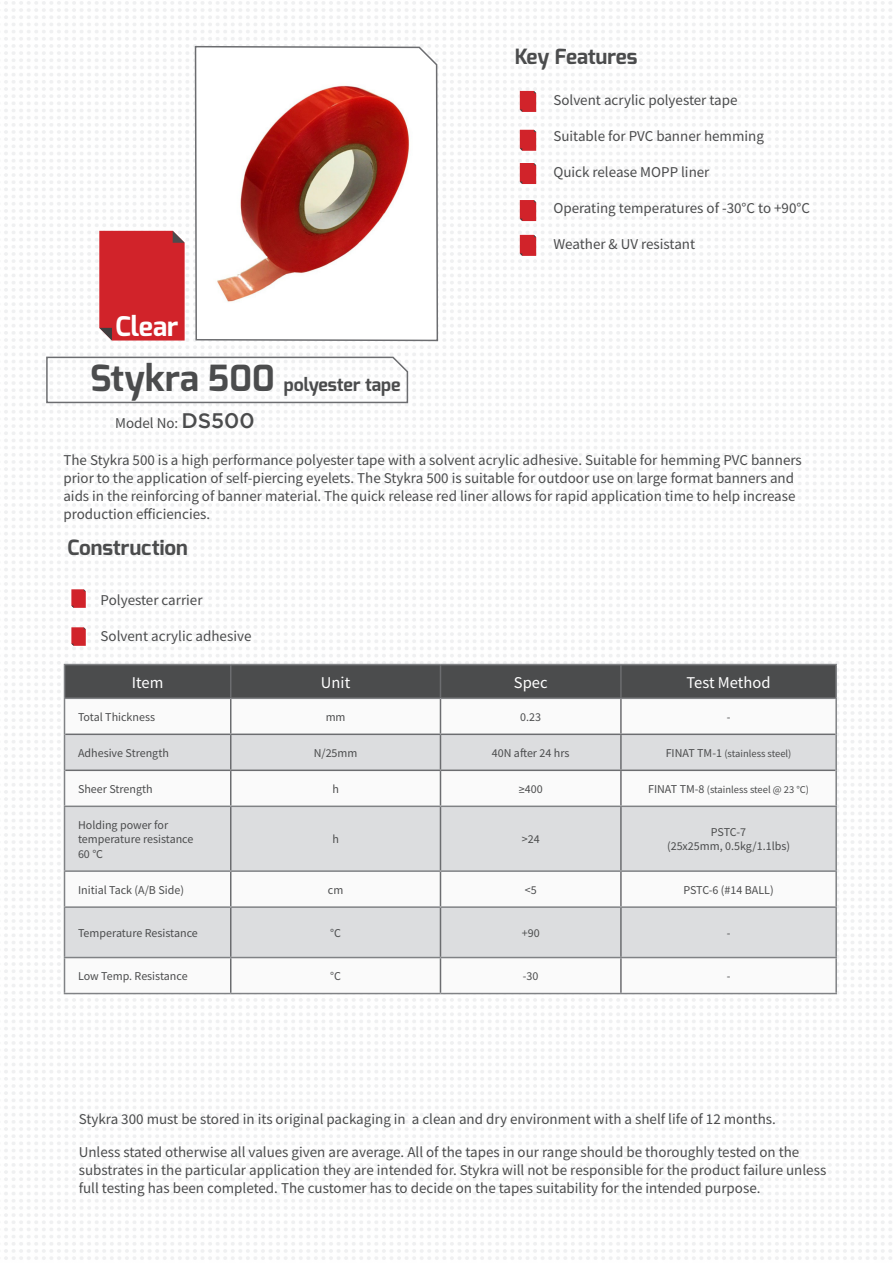
<style>
.page{position:relative;width:893px;height:1263px;background:#fff}
.page>*{position:absolute;margin:0;border:0;box-sizing:border-box;transform-origin:0 0}
.t1{font:700 27px "Exo";color:#fff}
.t2{font:700 21px "Exo";color:#4b4c4d}
.t3{font:700 18px "Exo";color:#4b4c4d}
.t4{font:16.5px "Source Sans Pro";color:#fff}
.t5{font:15px/18px "Source Sans Pro";color:#4b4c4d}
.t6{font:12px/14.4px "Source Sans Pro";color:#4b4c4d}
.t7{font:10.5px "Source Sans Pro";color:#4b4c4d}
.s1{font-size:36px}
.s2{font-family:"Gotham";font-weight:500;font-size:21px}
.s3{font-size:12px}
</style>
<div class="page">
<div style="left:99px;top:231px;width:86px;height:109px;background:#d1232a"></div>
<svg style="left:45px;top:355px;width:364px;height:49px"></svg>
<div style="left:65px;top:665px;width:770px;height:32px;background:#4b4c4d"></div>
<svg style="left:65px;top:699px;width:770px;height:294px"></svg>
<svg style="left:65px;top:735px;width:770px;height:222px;fill:#dcdddf"></svg>
<hr style="left:230px;top:699px;width:1px;height:34px;background:#6c6d70">
<hr style="left:440px;top:699px;width:1px;height:34px;background:#6c6d70">
<hr style="left:620px;top:699px;width:2px;height:34px;background:#6c6d70">
<hr style="left:65px;top:733px;width:166px;height:2px;background:#6c6d70">
<hr style="left:231px;top:733px;width:209px;height:2px;background:#6c6d70">
<hr style="left:230px;top:735px;width:1px;height:34px;background:#6c6d70">
<hr style="left:440px;top:733px;width:181px;height:2px;background:#6c6d70">
<hr style="left:440px;top:735px;width:1px;height:34px;background:#6c6d70">
<hr style="left:621px;top:733px;width:214px;height:2px;background:#6c6d70">
<hr style="left:620px;top:735px;width:2px;height:34px;background:#6c6d70">
<hr style="left:65px;top:769px;width:166px;height:2px;background:#6c6d70">
<hr style="left:231px;top:769px;width:209px;height:2px;background:#6c6d70">
<hr style="left:230px;top:771px;width:1px;height:34px;background:#6c6d70">
<hr style="left:440px;top:769px;width:181px;height:2px;background:#6c6d70">
<hr style="left:440px;top:771px;width:1px;height:34px;background:#6c6d70">
<hr style="left:621px;top:769px;width:214px;height:2px;background:#6c6d70">
<hr style="left:620px;top:771px;width:2px;height:34px;background:#6c6d70">
<hr style="left:230px;top:807px;width:1px;height:63px;background:#6c6d70">
<hr style="left:440px;top:807px;width:1px;height:63px;background:#6c6d70">
<hr style="left:620px;top:807px;width:2px;height:63px;background:#6c6d70">
<hr style="left:230px;top:872px;width:1px;height:34px;background:#6c6d70">
<hr style="left:440px;top:872px;width:1px;height:34px;background:#6c6d70">
<hr style="left:620px;top:872px;width:2px;height:34px;background:#6c6d70">
<hr style="left:230px;top:908px;width:1px;height:49px;background:#6c6d70">
<hr style="left:440px;top:908px;width:1px;height:49px;background:#6c6d70">
<hr style="left:620px;top:908px;width:2px;height:49px;background:#6c6d70">
<hr style="left:230px;top:958px;width:1px;height:35px;background:#6c6d70">
<hr style="left:440px;top:958px;width:1px;height:35px;background:#6c6d70">
<hr style="left:620px;top:958px;width:2px;height:35px;background:#6c6d70">
<hr style="left:230px;top:665px;width:1px;height:32px;background:#6c6d70">
<hr style="left:440px;top:665px;width:1px;height:32px;background:#6c6d70">
<hr style="left:620px;top:665px;width:2px;height:32px;background:#6c6d70">
<hr style="left:64px;top:664px;width:167px;height:1px;background:#808285">
<hr style="left:64px;top:665px;width:1px;height:32px;background:#808285">
<hr style="left:231px;top:664px;width:209px;height:1px;background:#808285">
<hr style="left:440px;top:664px;width:181px;height:1px;background:#808285">
<hr style="left:621px;top:664px;width:216px;height:1px;background:#808285">
<hr style="left:835px;top:665px;width:2px;height:32px;background:#808285">
<hr style="left:64px;top:697px;width:167px;height:2px;background:#808285">
<hr style="left:231px;top:697px;width:209px;height:2px;background:#808285">
<hr style="left:440px;top:697px;width:181px;height:2px;background:#808285">
<hr style="left:621px;top:697px;width:216px;height:2px;background:#808285">
<hr style="left:64px;top:699px;width:1px;height:35px;background:#808285">
<hr style="left:835px;top:699px;width:2px;height:35px;background:#808285">
<hr style="left:64px;top:734px;width:1px;height:36px;background:#808285">
<hr style="left:835px;top:734px;width:2px;height:36px;background:#808285">
<hr style="left:64px;top:770px;width:1px;height:35px;background:#808285">
<hr style="left:835px;top:770px;width:2px;height:35px;background:#808285">
<hr style="left:64px;top:805px;width:167px;height:2px;background:#808285">
<hr style="left:64px;top:807px;width:1px;height:63px;background:#808285">
<hr style="left:231px;top:805px;width:209px;height:2px;background:#808285">
<hr style="left:440px;top:805px;width:181px;height:2px;background:#808285">
<hr style="left:621px;top:805px;width:216px;height:2px;background:#808285">
<hr style="left:835px;top:807px;width:2px;height:63px;background:#808285">
<hr style="left:64px;top:870px;width:167px;height:2px;background:#808285">
<hr style="left:64px;top:872px;width:1px;height:34px;background:#808285">
<hr style="left:231px;top:870px;width:209px;height:2px;background:#808285">
<hr style="left:440px;top:870px;width:181px;height:2px;background:#808285">
<hr style="left:621px;top:870px;width:216px;height:2px;background:#808285">
<hr style="left:835px;top:872px;width:2px;height:34px;background:#808285">
<hr style="left:64px;top:906px;width:167px;height:2px;background:#808285">
<hr style="left:64px;top:908px;width:1px;height:49px;background:#808285">
<hr style="left:231px;top:906px;width:209px;height:2px;background:#808285">
<hr style="left:440px;top:906px;width:181px;height:2px;background:#808285">
<hr style="left:621px;top:906px;width:216px;height:2px;background:#808285">
<hr style="left:835px;top:908px;width:2px;height:49px;background:#808285">
<hr style="left:64px;top:957px;width:167px;height:1px;background:#808285">
<hr style="left:64px;top:958px;width:1px;height:35px;background:#808285">
<hr style="left:231px;top:957px;width:209px;height:1px;background:#808285">
<hr style="left:440px;top:957px;width:181px;height:1px;background:#808285">
<hr style="left:621px;top:957px;width:216px;height:1px;background:#808285">
<hr style="left:835px;top:958px;width:2px;height:35px;background:#808285">
<hr style="left:64px;top:993px;width:167px;height:1px;background:#808285">
<hr style="left:231px;top:993px;width:209px;height:1px;background:#808285">
<hr style="left:440px;top:993px;width:181px;height:1px;background:#808285">
<hr style="left:621px;top:993px;width:216px;height:1px;background:#808285">
<svg style="left:194px;top:45px;width:245px;height:297px"></svg>
<svg style="left:520px;top:91px;width:16px;height:21px"></svg>
<svg style="left:520px;top:130px;width:16px;height:21px"></svg>
<svg style="left:520px;top:163px;width:16px;height:21px"></svg>
<svg style="left:520px;top:200px;width:16px;height:21px"></svg>
<svg style="left:520px;top:235px;width:16px;height:21px"></svg>
<svg style="left:71px;top:589px;width:15px;height:19px"></svg>
<svg style="left:71px;top:627px;width:15px;height:19px"></svg>
<p class="t1" style="left:115px;top:309px;width:64px">Clear</p>
<p class="t3" style="left:90px;top:372px;width:312px"><span class="s1">Stykra 500</span> polyester tape</p>
<p class="t2" style="left:515px;top:43px;width:124px">Key Features</p>
<p class="t5" style="left:553px;top:91px;width:186px">Solvent acrylic polyester tape</p>
<p class="t5" style="left:553px;top:127px;width:212px">Suitable for PVC banner hemming</p>
<p class="t5" style="left:553px;top:163px;width:158px">Quick release MOPP liner</p>
<p class="t5" style="left:553px;top:199px;width:258px">Operating temperatures of -30°C to +90°C</p>
<p class="t5" style="left:553px;top:235px;width:143px">Weather &amp; UV resistant</p>
<p class="t5" style="left:115px;top:414px;width:141px">Model No: <span class="s2">DS500</span></p>
<p class="t5" style="left:63px;top:451px;width:740px">The Stykra 500 is a high performance polyester tape with a solvent acrylic adhesive. Suitable for hemming PVC banners prior to the application of self-piercing eyelets. The Stykra 500 is suitable for outdoor use on large format banners and aids in the reinforcing of banner material. The quick release red liner allows for rapid application time to help increase production efficiencies.</p>
<p class="t2" style="left:67px;top:534px;width:122px">Construction</p>
<p class="t5" style="left:101px;top:591px;width:103px">Polyester carrier</p>
<p class="t5" style="left:101px;top:627px;width:152px">Solvent acrylic adhesive</p>
<p class="t4" style="left:132px;top:672px;width:33px">Item</p>
<p class="t4" style="left:321px;top:672px;width:31px">Unit</p>
<p class="t4" style="left:514px;top:672px;width:35px">Spec</p>
<p class="t4" style="left:686px;top:672px;width:86px">Test Method</p>
<p class="t6" style="left:78px;top:709px;width:79px">Total Thickness</p>
<p class="t6" style="left:326px;top:709px;width:21px">mm</p>
<p class="t6" style="left:520px;top:709px;width:22px">0.23</p>
<p class="t6" style="left:727px;top:709px;width:5px">-</p>
<p class="t6" style="left:78px;top:745px;width:92px">Adhesive Strength</p>
<p class="t6" style="left:314px;top:745px;width:45px">N/25mm</p>
<p class="t6" style="left:492px;top:745px;width:79px">40N after 24 hrs</p>
<p class="t7" style="left:666px;top:747px;width:127px"><span class="s3">FINAT TM-1</span> (stainless steel)</p>
<p class="t6" style="left:78px;top:781px;width:76px">Sheer Strength</p>
<p class="t6" style="left:332px;top:781px;width:8px">h</p>
<p class="t6" style="left:519px;top:781px;width:25px">≥400</p>
<p class="t7" style="left:648px;top:783px;width:162px"><span class="s3">FINAT TM-8</span> (stainless steel @ 23 °C)</p>
<p class="t6" style="left:78px;top:817px;width:92px">Holding power for</p>
<p class="t6" style="left:78px;top:832px;width:117px">temperature resistance<br>60 °C</p>
<p class="t6" style="left:332px;top:832px;width:8px">h</p>
<p class="t6" style="left:522px;top:832px;width:19px">&gt;24</p>
<p class="t6" style="left:711px;top:825px;width:37px">PSTC-7</p>
<p class="t6" style="left:667px;top:839px;width:124px">(25x25mm, 0.5kg/1.1lbs)</p>
<p class="t6" style="left:78px;top:882px;width:108px">Initial Tack (A/B Side)</p>
<p class="t6" style="left:328px;top:882px;width:17px">cm</p>
<p class="t6" style="left:525px;top:882px;width:13px">&lt;5</p>
<p class="t6" style="left:683px;top:882px;width:92px">PSTC-6 (#14 BALL)</p>
<p class="t6" style="left:78px;top:925px;width:121px">Temperature Resistance</p>
<p class="t6" style="left:330px;top:925px;width:12px">°C</p>
<p class="t6" style="left:522px;top:925px;width:19px">+90</p>
<p class="t6" style="left:727px;top:925px;width:5px">-</p>
<p class="t6" style="left:78px;top:969px;width:111px">Low Temp. Resistance</p>
<p class="t6" style="left:330px;top:969px;width:12px">°C</p>
<p class="t6" style="left:523px;top:969px;width:17px">-30</p>
<p class="t6" style="left:727px;top:969px;width:5px">-</p>
<p class="t5" style="left:79px;top:1110px;width:699px">Stykra 300 must be stored in its original packaging in a clean and dry environment with a shelf life of 12 months.</p>
<p class="t5" style="left:79px;top:1143px;width:749px">Unless stated otherwise all values given are average. All of the tapes in our range should be thoroughly tested on the substrates in the particular application they are intended for. Stykra will not be responsible for the product failure unless full testing has been completed. The customer has to decide on the tapes suitability for the intended purpose.</p>
</div>
